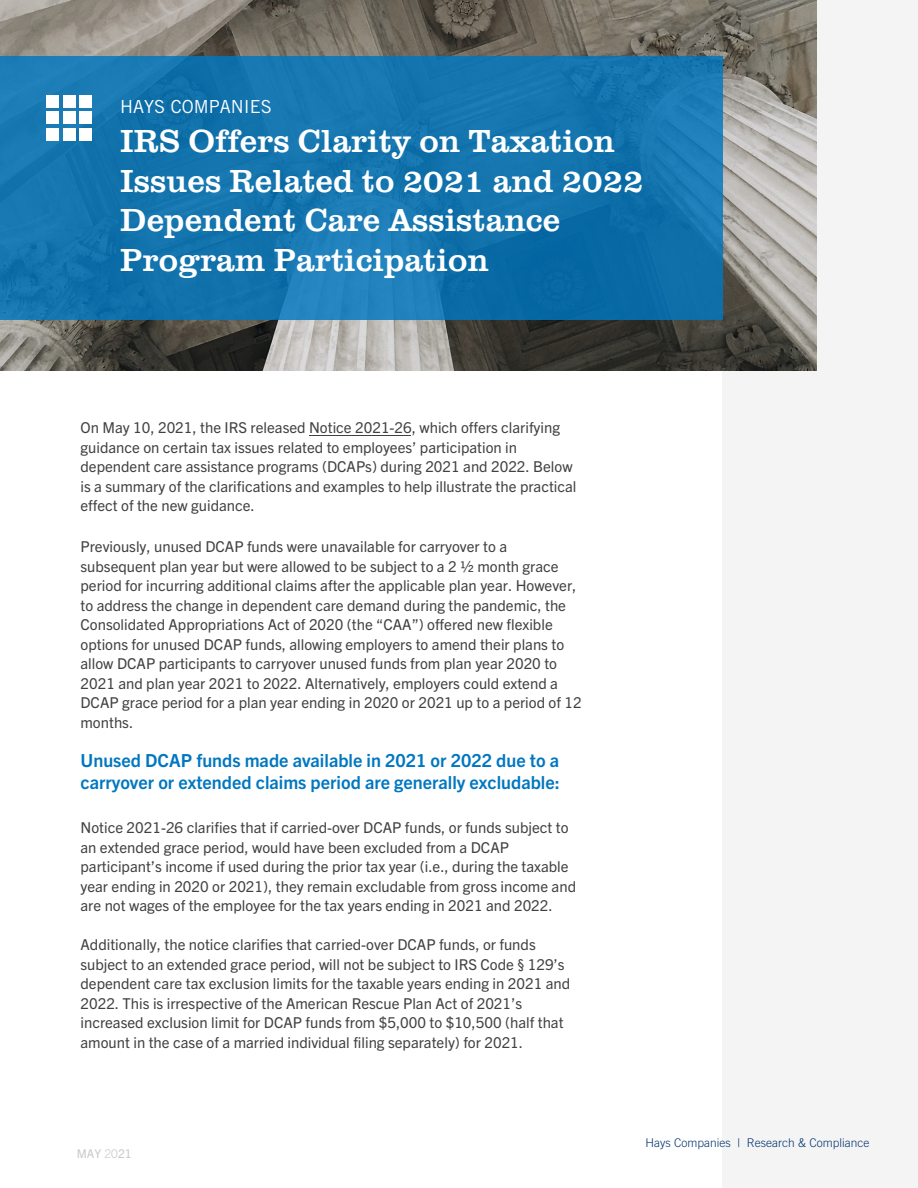
<style>
.page{position:relative;width:918px;height:1188px;background:#fff}
.page>*{position:absolute;margin:0;border:0;box-sizing:border-box;transform-origin:0 0}
.t1{font:33px/39.6px "Clarendon URW";color:#fff}
.t2{font:700 18px/22px "Trade Gothic Next LT Pro";color:#0077c0}
.t3{font:18px "Trade Gothic LT Std";color:#fff}
.t4{font:15px/19.5px "Trade Gothic Next LT Pro";color:#414042}
.t5{font:300 12px "Trade Gothic LT Std";color:#043673}
.t6{font:12px "Trade Gothic Next LT Pro";color:#c7c9c8}
.s1{font-family:"Trade Gothic LT Std";font-weight:300}
</style>
<div class="page">
<div style="left:722px;top:0;width:196px;height:1188px;background:#f3f4f3"></div>
<img style="left:0;top:1px;width:816px;height:369px">
<svg style="left:0;top:56px;width:722px;height:263px;background:#1374ae"></svg>
<div style="left:46px;top:128px;width:13px;height:12px;background:#fff"></div>
<div style="left:63px;top:128px;width:12px;height:12px;background:#fff"></div>
<div style="left:79px;top:128px;width:13px;height:12px;background:#fff"></div>
<div style="left:46px;top:111px;width:13px;height:13px;background:#fff"></div>
<div style="left:63px;top:111px;width:12px;height:13px;background:#fff"></div>
<div style="left:79px;top:111px;width:13px;height:13px;background:#fff"></div>
<div style="left:46px;top:95px;width:13px;height:13px;background:#fff"></div>
<div style="left:63px;top:95px;width:12px;height:13px;background:#fff"></div>
<div style="left:79px;top:95px;width:13px;height:13px;background:#fff"></div>
<hr style="left:309px;top:435px;width:102px;height:1px;background:#414042">
<p class="t3" style="left:120px;top:95px;width:153px">HAYS COMPANIES</p>
<h1 class="t1" style="left:120px;top:119px;width:525px">IRS Offers Clarity on Taxation<br>Issues Related to 2021 and 2022<br>Dependent Care Assistance<br>Program Participation</h1>
<p class="t4" style="left:81px;top:417px;width:498px">On May 10, 2021, the IRS released Notice 2021-26, which offers clarifying guidance on certain tax issues related to employees’ participation in dependent care assistance programs (DCAPs) during 2021 and 2022. Below is a summary of the clarifications and examples to help illustrate the practical effect of the new guidance.</p>
<p class="t4" style="left:81px;top:536px;width:503px">Previously, unused DCAP funds were unavailable for carryover to a subsequent plan year but were allowed to be subject to a 2 ½ month grace period for incurring additional claims after the applicable plan year. However, to address the change in dependent care demand during the pandemic, the Consolidated Appropriations Act of 2020 (the “CAA”) offered new flexible options for unused DCAP funds, allowing employers to amend their plans to allow DCAP participants to carryover unused funds from plan year 2020 to 2021 and plan year 2021 to 2022. Alternatively, employers could extend a DCAP grace period for a plan year ending in 2020 or 2021 up to a period of 12 months.</p>
<p class="t2" style="left:81px;top:748px;width:481px">Unused DCAP funds made available in 2021 or 2022 due to a carryover or extended claims period are generally excludable:</p>
<p class="t4" style="left:81px;top:817px;width:497px">Notice 2021-26 clarifies that if carried-over DCAP funds, or funds subject to an extended grace period, would have been excluded from a DCAP participant’s income if used during the prior tax year (i.e., during the taxable year ending in 2020 or 2021), they remain excludable from gross income and are not wages of the employee for the tax years ending in 2021 and 2022.</p>
<p class="t4" style="left:81px;top:934px;width:491px">Additionally, the notice clarifies that carried-over DCAP funds, or funds subject to an extended grace period, will not be subject to IRS Code § 129’s dependent care tax exclusion limits for the taxable years ending in 2021 and 2022. This is irrespective of the American Rescue Plan Act of 2021’s increased exclusion limit for DCAP funds from $5,000 to $10,500 (half that amount in the case of a married individual filing separately) for 2021.</p>
<p class="t6" style="left:77px;top:1145px;width:56px">MAY <span class="s1">20</span>21</p>
<p class="t5" style="left:645px;top:1136px;width:226px">Hays Companies | Research &amp; Compliance</p>
</div>
